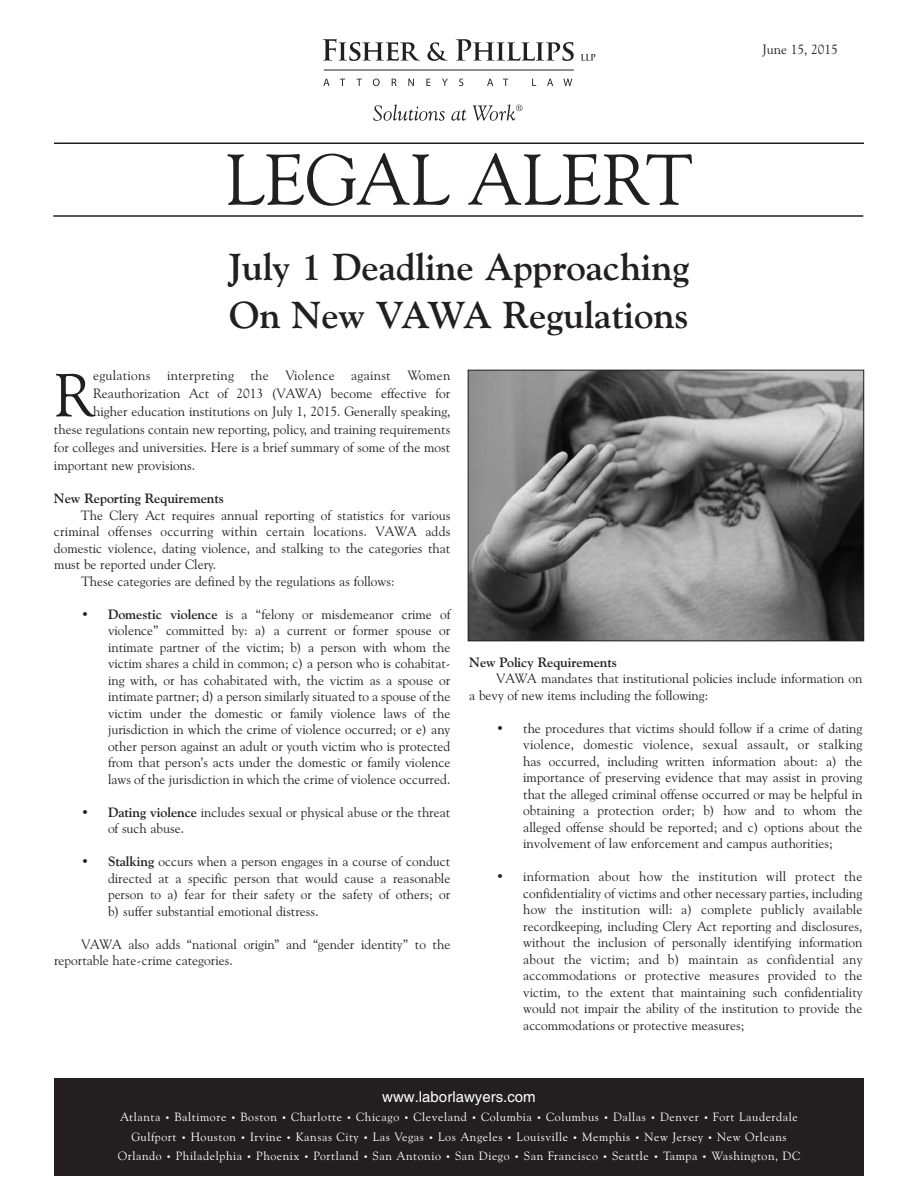
<style>
.page{position:relative;width:918px;height:1188px;background:#fff}
.page>*{position:absolute;margin:0;border:0;box-sizing:border-box;transform-origin:0 0}
.t1{font:72px "Goudy Old Style BT";color:#231f20}
.t2{font:60.9px "Goudy Old Style BT";color:#231f20}
.t3{font:700 37.5px/48px "Goudy Old Style BT";color:#231f20}
.t4{font:15px "Helvetica";color:#fff}
.t5{font:13.5px/16.5px "Goudy Old Style BT";color:#231f20;text-align:justify}
.t6{font:700 13.5px "Goudy Old Style BT";color:#231f20}
.t7{font:13.5px "Goudy Old Style BT";letter-spacing:.02em;color:#231f20}
.t8{font:12px/19.5px "Goudy Old Style BT";letter-spacing:.05em;color:#fff;text-align:center}
.s1{font-weight:700}
.s2{font-size:9px}
</style>
<div class="page">
<svg style="left:323px;top:79px;width:7px;height:7px"></svg>
<svg style="left:357px;top:79px;width:5px;height:7px"></svg>
<svg style="left:373px;top:79px;width:7px;height:7px"></svg>
<svg style="left:392px;top:79px;width:4px;height:7px"></svg>
<svg style="left:408px;top:79px;width:6px;height:7px"></svg>
<svg style="left:426px;top:79px;width:5px;height:7px"></svg>
<svg style="left:442px;top:79px;width:6px;height:7px"></svg>
<svg style="left:459px;top:79px;width:4px;height:7px"></svg>
<svg style="left:487px;top:79px;width:6px;height:7px"></svg>
<svg style="left:503px;top:79px;width:5px;height:7px"></svg>
<svg style="left:532px;top:79px;width:4px;height:7px"></svg>
<svg style="left:547px;top:79px;width:6px;height:7px"></svg>
<svg style="left:563px;top:79px;width:9px;height:7px"></svg>
<hr style="left:324px;top:70px;width:250px;height:1px;background:#231f20">
<svg style="left:323px;top:39px;width:97px;height:22px"></svg>
<svg style="left:427px;top:42px;width:21px;height:19px"></svg>
<svg style="left:456px;top:39px;width:118px;height:22px"></svg>
<svg style="left:581px;top:54px;width:14px;height:7px"></svg>
<svg style="left:373px;top:105px;width:72px;height:16px"></svg>
<svg style="left:451px;top:109px;width:15px;height:12px"></svg>
<svg style="left:473px;top:105px;width:50px;height:16px"></svg>
<hr style="left:54px;top:142px;width:810px;height:2px;background:#231f20">
<hr style="left:53px;top:215px;width:810px;height:2px;background:#231f20">
<img style="left:470px;top:372px;width:392px;height:267px">
<div style="left:468px;top:370px;width:396px;height:271px;border:1px solid #231f20"></div>
<div style="left:54px;top:1078px;width:810px;height:98px;background:#231f20"></div>
<h1 class="t1" style="left:225px;top:138px;width:470px">LEGAL ALERT</h1>
<h3 class="t3" style="left:229px;top:243px;width:462px">July 1 Deadline Approaching<br>On New VAWA Regulations</h3>
<p class="t5" style="left:762px;top:41px;width:77px">June 15, 2015</p>
<h2 class="t2" style="left:54px;top:360px;width:41px">R</h2>
<p class="t7" style="left:93px;top:368px;width:359px">egulations interpreting the Violence against Women</p>
<p class="t5" style="left:93px;top:385px;width:359px">Reauthorization Act of 2013 (VAWA) become effective for</p>
<p class="t5" style="left:93px;top:403px;width:359px">higher education institutions on July 1, 2015. Generally speaking,</p>
<p class="t5" style="left:54px;top:421px;width:398px">these regulations contain new reporting, policy, and training requirements</p>
<p class="t5" style="left:54px;top:439px;width:398px">for colleges and universities. Here is a brief summary of some of the most</p>
<p class="t5" style="left:54px;top:457px;width:143px">important new provisions.</p>
<p class="t6" style="left:54px;top:491px;width:172px">New Reporting Requirements</p>
<p class="t5" style="left:81px;top:507px;width:371px">The Clery Act requires annual reporting of statistics for various</p>
<p class="t5" style="left:54px;top:523px;width:398px">criminal offenses occurring within certain locations. VAWA adds</p>
<p class="t5" style="left:54px;top:540px;width:398px">domestic violence, dating violence, and stalking to the categories that</p>
<p class="t5" style="left:54px;top:556px;width:164px">must be reported under Clery.</p>
<p class="t5" style="left:81px;top:573px;width:315px">These categories are defined by the regulations as follows:</p>
<p class="t5" style="left:108px;top:606px;width:344px;text-indent:-27px"><span class="s1">• Domestic violence</span> is a “felony or misdemeanor crime of violence” committed by: a) a current or former spouse or intimate partner of the victim; b) a person with whom the victim shares a child in common; c) a person who is cohabitat&shy;ing with, or has cohabitated with, the victim as a spouse or intimate partner; d) a person similarly situated to a spouse of the victim under the domestic or family violence laws of the jurisdiction in which the crime of violence occurred; or e) any other person against an adult or youth victim who is protected from that person’s acts under the domestic or family violence laws of the jurisdiction in which the crime of violence occurred.</p>
<p class="t5" style="left:108px;top:804px;width:344px;text-indent:-27px"><span class="s1">• Dating violence</span> includes sexual or physical abuse or the threat of such abuse.</p>
<p class="t5" style="left:108px;top:853px;width:344px;text-indent:-27px"><span class="s1">• Stalking</span> occurs when a person engages in a course of conduct directed at a specific person that would cause a reasonable person to a) fear for their safety or the safety of others; or b) suffer substantial emotional distress.</p>
<p class="t5" style="left:54px;top:936px;width:398px;text-indent:27px">VAWA also adds “national origin” and “gender identity” to the reportable hate-crime categories.</p>
<p class="t6" style="left:469px;top:654px;width:149px">New Policy Requirements</p>
<p class="t5" style="left:469px;top:670px;width:395px;text-indent:27px">VAWA mandates that institutional policies include information on a bevy of new items including the following:</p>
<p class="t5" style="left:523px;top:720px;width:341px;text-indent:-27px">• the procedures that victims should follow if a crime of dating violence, domestic violence, sexual assault, or stalking has occurred, including written information about: a) the importance of preserving evidence that may assist in proving that the alleged criminal offense occurred or may be helpful in obtaining a protection order; b) how and to whom the alleged offense should be reported; and c) options about the involvement of law enforcement and campus authorities;</p>
<p class="t5" style="left:523px;top:868px;width:341px;text-indent:-27px">• information about how the institution will protect the confidentiality of victims and other necessary parties, including how the institution will: a) complete publicly available recordkeeping, including Clery Act reporting and disclosures, without the inclusion of personally identifying information about the victim; and b) maintain as confidential any accommodations or protective measures provided to the victim, to the extent that maintaining such confidentiality would not impair the ability of the institution to provide the accommodations or protective measures;</p>
<p class="t4" style="left:382px;top:1088px;width:155px">www.laborlawyers.com</p>
<p class="t8" style="left:118px;top:1107px;width:684px">Atlanta <span class="s2">•</span> Baltimore <span class="s2">•</span> Boston <span class="s2">•</span> Charlotte <span class="s2">•</span> Chicago <span class="s2">•</span> Cleveland <span class="s2">•</span> Columbia <span class="s2">•</span> Columbus <span class="s2">•</span> Dallas <span class="s2">•</span> Denver <span class="s2">•</span> Fort Lauderdale<br>Gulfport <span class="s2">•</span> Houston <span class="s2">•</span> Irvine <span class="s2">•</span> Kansas City <span class="s2">•</span> Las Vegas <span class="s2">•</span> Los Angeles <span class="s2">•</span> Louisville <span class="s2">•</span> Memphis <span class="s2">•</span> New Jersey <span class="s2">•</span> New Orleans<br>Orlando <span class="s2">•</span> Philadelphia <span class="s2">•</span> Phoenix <span class="s2">•</span> Portland <span class="s2">•</span> San Antonio <span class="s2">•</span> San Diego <span class="s2">•</span> San Francisco <span class="s2">•</span> Seattle <span class="s2">•</span> Tampa <span class="s2">•</span> Washington, DC</p>
</div>
